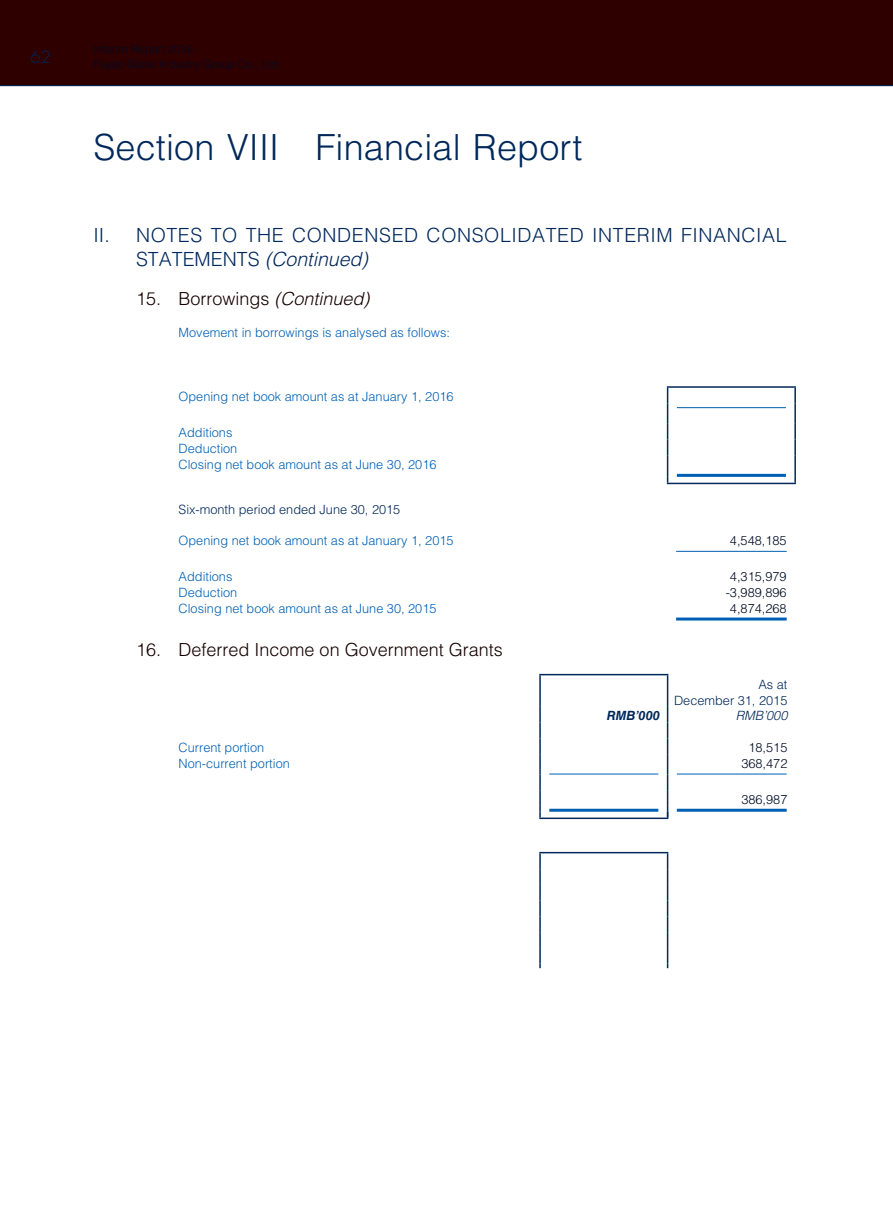
<style>
.page{position:relative;width:893px;height:1212px;background:#fff}
.page>*{position:absolute;margin:0;border:0;box-sizing:border-box;transform-origin:0 0}
.t1{font:300 36px "Helvetica LT Std";letter-spacing:.005em;color:#00285a}
.t2{font:300 19.5px/24px "Helvetica LT Std";letter-spacing:.03em;color:#00285a}
.t3{font:300 18px "Helvetica LT Std";color:#150000}
.t4{font:300 16.5px "Futura Std";color:#00285a}
.t5{font:300 12.75px/15.8px "Helvetica LT Std";color:#005fb3}
.t6{font:300 12.75px "Helvetica LT Std";color:#000c24}
.t7{font:300 12.75px/15.8px "Helvetica LT Std";color:#00285a;text-align:right}
.t8{font:italic 700 12.75px "Helvetica LT Std";color:#00285a}
.t9{font:italic 300 12.75px "Helvetica LT Std";color:#00285a}
.t10{font:300 11.25px/15px "Helvetica LT Std";color:#000c24}
.s1{font-style:italic}
</style>
<div class="page">
<div style="left:0;top:0;width:893px;height:86px;background:#2e0000"></div>
<hr style="left:0;top:85px;width:893px;height:1px;background:#00285a">
<hr style="left:667px;top:386px;width:129px;height:2px;background:#00285a">
<svg style="left:667px;top:388px;width:1px;height:95px"></svg>
<svg style="left:794px;top:388px;width:2px;height:95px"></svg>
<hr style="left:667px;top:483px;width:129px;height:1px;background:#00285a">
<hr style="left:677px;top:407px;width:109px;height:1px;background:#005fb3">
<hr style="left:677px;top:474px;width:109px;height:3px;background:#005fb3">
<hr style="left:676px;top:551px;width:111px;height:1px;background:#005fb3">
<hr style="left:676px;top:617px;width:111px;height:3px;background:#005fb3">
<hr style="left:539px;top:674px;width:129px;height:1px;background:#00285a">
<hr style="left:539px;top:675px;width:2px;height:32px;background:#00285a">
<hr style="left:667px;top:675px;width:1px;height:32px;background:#00285a">
<svg style="left:539px;top:707px;width:2px;height:110px"></svg>
<hr style="left:539px;top:817px;width:129px;height:2px;background:#00285a">
<hr style="left:549px;top:774px;width:109px;height:1px;background:#005fb3">
<hr style="left:677px;top:774px;width:110px;height:1px;background:#005fb3">
<hr style="left:549px;top:809px;width:109px;height:3px;background:#005fb3">
<hr style="left:677px;top:809px;width:110px;height:3px;background:#005fb3">
<hr style="left:539px;top:852px;width:129px;height:1px;background:#00285a">
<svg style="left:539px;top:853px;width:2px;height:115px"></svg>
<svg style="left:667px;top:853px;width:1px;height:115px"></svg>
<svg style="left:667px;top:707px;width:1px;height:110px"></svg>
<p class="t4" style="left:31px;top:47px;width:22px">62</p>
<p class="t10" style="left:94px;top:42px;width:189px">Interim Report 2016<br>Fuyao Glass Industry Group Co., Ltd.</p>
<h1 class="t1" style="left:94px;top:124px;width:490px">Section VIII Financial Report</h1>
<h2 class="t2" style="left:136px;top:222px;width:652px;text-indent:-43px">II. NOTES TO THE CONDENSED CONSOLIDATED INTERIM FINANCIAL<br>STATEMENTS <span class="s1">(Continued)</span></h2>
<h3 class="t3" style="left:136px;top:288px;width:235px">15. Borrowings <span class="s1">(Continued)</span></h3>
<p class="t5" style="left:179px;top:324px;width:273px">Movement in borrowings is analysed as follows:</p>
<p class="t5" style="left:179px;top:389px;width:276px">Opening net book amount as at January 1, 2016</p>
<p class="t5" style="left:179px;top:425px;width:259px">Additions<br>Deduction<br>Closing net book amount as at June 30, 2016</p>
<p class="t7" style="left:179px;top:501px;width:223px">Six-month period ended June 30, 2015</p>
<p class="t5" style="left:179px;top:532px;width:276px">Opening net book amount as at January 1, 2015</p>
<p class="t6" style="left:730px;top:532px;width:58px">4,548,185</p>
<p class="t5" style="left:179px;top:568px;width:55px">Additions</p>
<p class="t6" style="left:730px;top:568px;width:58px">4,315,979</p>
<p class="t5" style="left:179px;top:584px;width:60px">Deduction</p>
<p class="t6" style="left:726px;top:584px;width:62px">-3,989,896</p>
<p class="t5" style="left:179px;top:600px;width:259px">Closing net book amount as at June 30, 2015</p>
<p class="t6" style="left:730px;top:600px;width:58px">4,874,268</p>
<h3 class="t3" style="left:136px;top:638px;width:368px">16. Deferred Income on Government Grants</h3>
<p class="t7" style="left:674px;top:676px;width:115px">As at<br>December 31, 2015</p>
<p class="t8" style="left:607px;top:708px;width:55px">RMB’000</p>
<p class="t9" style="left:736px;top:708px;width:53px">RMB’000</p>
<p class="t5" style="left:179px;top:739px;width:87px">Current portion</p>
<p class="t6" style="left:748px;top:739px;width:40px">18,515</p>
<p class="t5" style="left:179px;top:755px;width:113px">Non-current portion</p>
<p class="t6" style="left:741px;top:755px;width:48px">368,472</p>
<p class="t6" style="left:741px;top:791px;width:48px">386,987</p>
</div>
